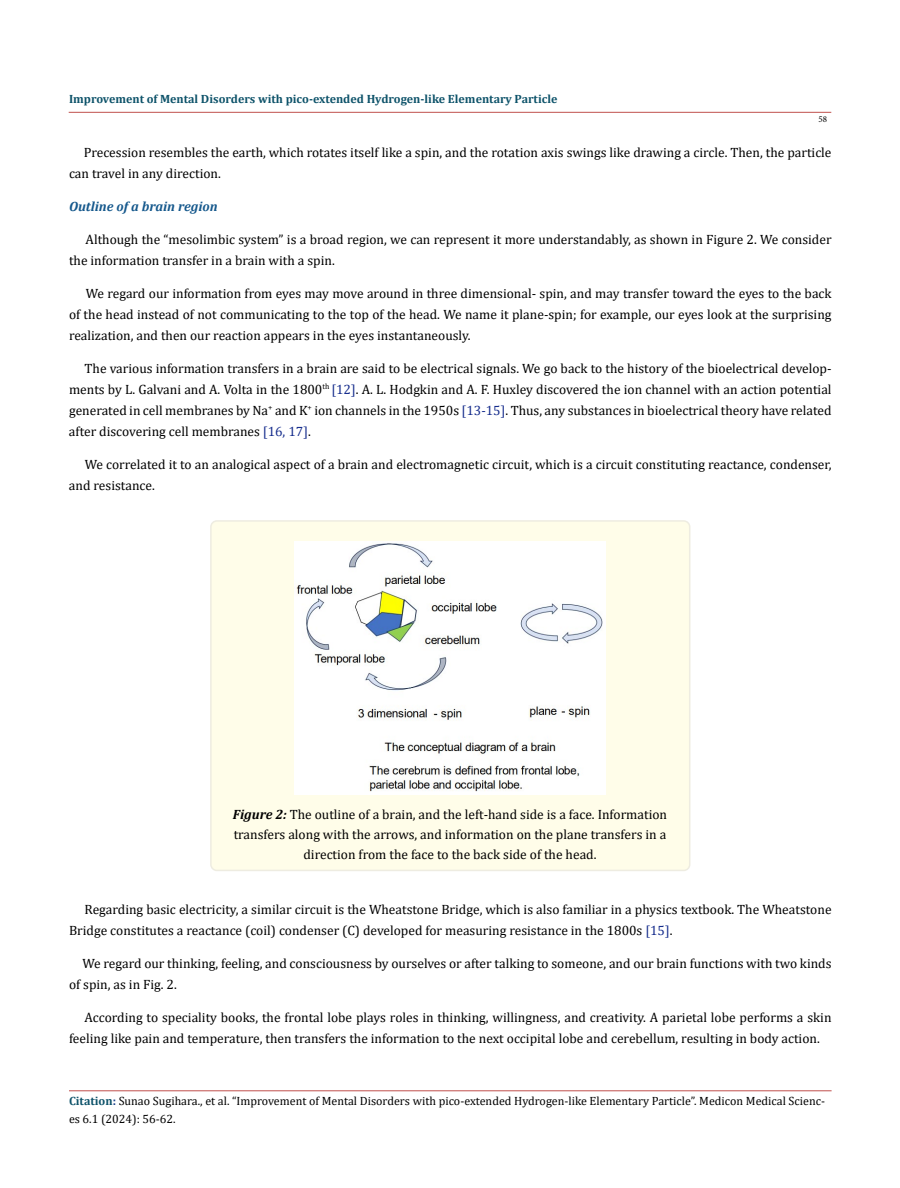
<style>
.page{position:relative;width:900px;height:1188px;background:#fff}
.page>*{position:absolute;margin:0;border:0;box-sizing:border-box;transform-origin:0 0}
.t1{font:13.5px/21px "Cambria";color:#000}
.t2{font:italic 700 13.5px "Cambria";color:#15588c}
.t3{font:12px/18px "Cambria";color:#000}
.t4{font:700 12px "Cambria";color:#0e536a}
.t5{font:9px "Minion Pro";color:#000}
.s1{color:#152c8c}
.s2{font-weight:700;font-style:italic}
.s3{font-weight:700;color:#0e536a}
.s4{font-weight:700;color:#173e88}
</style>
<div class="page">
<hr style="left:69px;top:1091px;width:763px;height:1px;background:#c0504d">
<hr style="left:69px;top:112px;width:762px;height:1px;background:#c0504d">
<div style="left:211px;top:521px;width:479px;height:349px;background:#fffde9;border-radius:6px"></div>
<div style="left:210px;top:520px;width:480px;height:351px;border:2px solid #eeece1;border-radius:6px"></div>
<img style="left:295px;top:542px;width:310px;height:252px">
<p class="t4" style="left:69px;top:91px;width:490px">Improvement of Mental Disorders with pico-extended Hydrogen-like Elementary Particle</p>
<p class="t5" style="left:818px;top:113px;width:10px">58</p>
<p class="t1" style="left:69px;top:141px;width:764px;text-indent:15px">Precession resembles the earth, which rotates itself like a spin, and the rotation axis swings like drawing a circle. Then, the particle can travel in any direction.</p>
<p class="t2" style="left:69px;top:196px;width:150px">Outline of a brain region</p>
<p class="t1" style="left:69px;top:228px;width:764px;text-indent:17px">Although the “mesolimbic system” is a broad region, we can represent it more understandably, as shown in Figure 2. We consider the information transfer in a brain with a spin.</p>
<p class="t1" style="left:69px;top:282px;width:764px;text-align:justify;text-indent:17px">We regard our information from eyes may move around in three dimensional- spin, and may transfer toward the eyes to the back of the head instead of not communicating to the top of the head. We name it plane-spin; for example, our eyes look at the surprising realization, and then our reaction appears in the eyes instantaneously.</p>
<p class="t1" style="left:69px;top:357px;width:764px;text-align:justify;text-indent:16px">The various information transfers in a brain are said to be electrical signals. We go back to the history of the bioelectrical develop&shy;ments by L. Galvani and A. Volta in the 1800<sup>th</sup> <span class="s1">[12]</span>. A. L. Hodgkin and A. F. Huxley discovered the ion channel with an action potential generated in cell membranes by Na<sup>+</sup> and K<sup>+</sup> ion channels in the 1950s <span class="s1">[13-15]</span>. Thus, any substances in bioelectrical theory have related after discovering cell membranes <span class="s1">[16, 17]</span>.</p>
<p class="t1" style="left:69px;top:453px;width:764px;text-indent:16px">We correlated it to an analogical aspect of a brain and electromagnetic circuit, which is a circuit constituting reactance, condenser, and resistance.</p>
<p class="t1" style="left:233px;top:804px;width:436px;line-height:20.2px;text-align:center"><span class="s2">Figure 2:</span> The outline of a brain, and the left-hand side is a face. Information transfers along with the arrows, and information on the plane transfers in a direction from the face to the back side of the head.</p>
<p class="t1" style="left:69px;top:898px;width:764px;text-indent:16px">Regarding basic electricity, a similar circuit is the Wheatstone Bridge, which is also familiar in a physics textbook. The Wheatstone<br>Bridge constitutes a reactance (coil) condenser (C) developed for measuring resistance in the 1800s <span class="s1">[15]</span>.</p>
<p class="t1" style="left:69px;top:952px;width:764px;text-indent:14px">We regard our thinking, feeling, and consciousness by ourselves or after talking to someone, and our brain functions with two kinds of spin, as in Fig. 2.</p>
<p class="t1" style="left:69px;top:1006px;width:764px;text-indent:15px">According to speciality books, the frontal lobe plays roles in thinking, willingness, and creativity. A parietal lobe performs a skin feeling like pain and temperature, then transfers the information to the next occipital lobe and cerebellum, resulting in body action.</p>
<p class="t3" style="left:69px;top:1092px;width:757px"><span class="s3">Citation</span><span class="s4">:</span> Sunao Sugihara., et al. “Improvement of Mental Disorders with pico-extended Hydrogen-like Elementary Particle”. Medicon Medical Scienc&shy;es 6.1 (2024): 56-62.</p>
</div>
